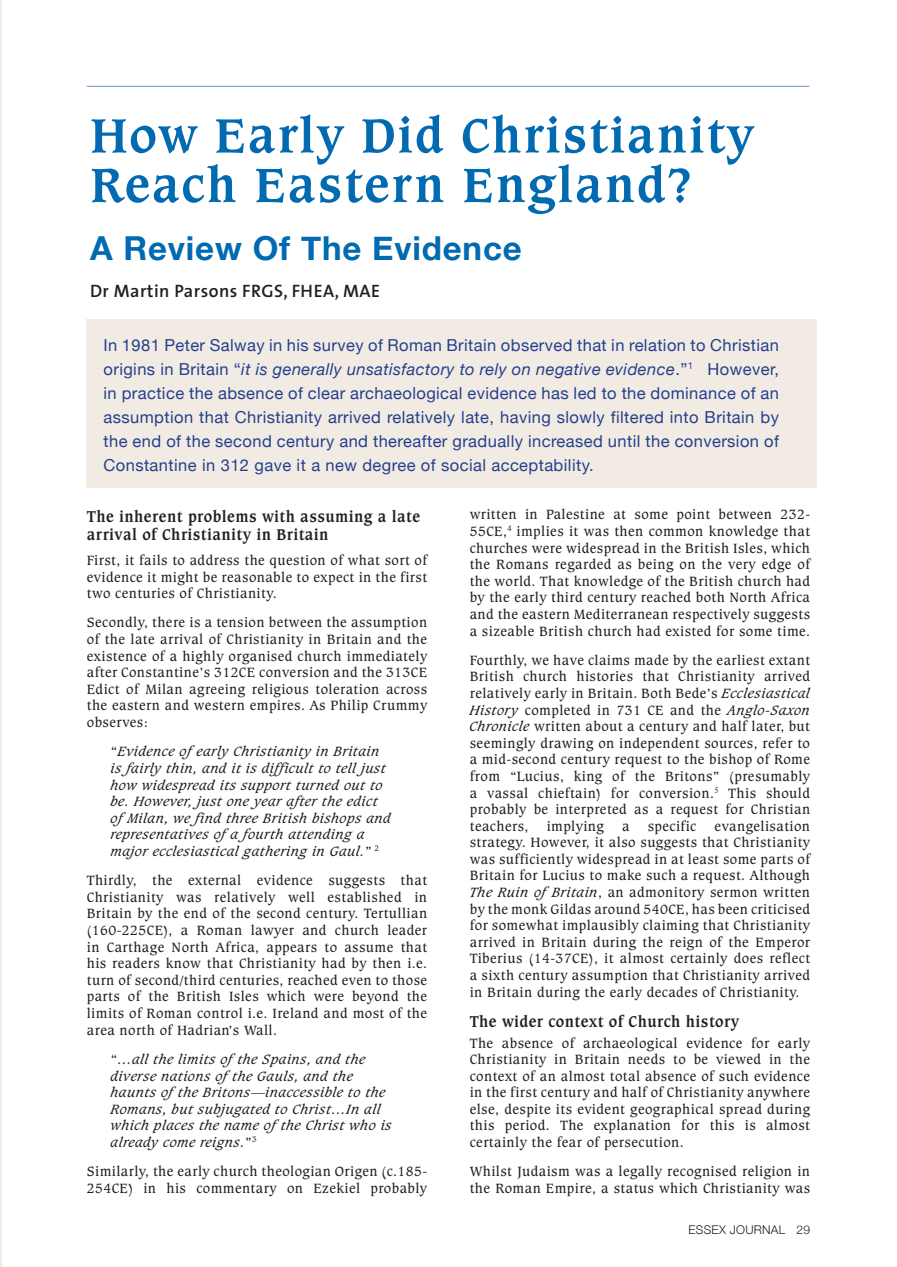
<style>
.page{position:relative;width:897px;height:1267px;background:#fff}
.page>*{position:absolute;margin:0;border:0;box-sizing:border-box;transform-origin:0 0}
.t1{font:700 51px/49.5px "Caxton BT";letter-spacing:.025em;color:#016ab0}
.t2{font:700 33px "Helvetica Neue";letter-spacing:.025em;color:#016ab0}
.t3{font:600 18px "The Sans";letter-spacing:.025em;color:#231f20}
.t4{font:16.5px/24px "Helvetica Neue";letter-spacing:.025em;color:#253f8e;text-align:justify}
.t5{font:700 16.5px/18.1px "Caxton BT";letter-spacing:.025em;color:#231f20;scale:.94 1}
.t6{font:14.25px/16.6px "Caxton BT";letter-spacing:.025em;color:#231f20;text-align:justify}
.t7{font:italic 14.25px/16.6px "Caxton BT";letter-spacing:.025em;color:#231f20}
.t8{font:300 12px "Helvetica Neue";letter-spacing:.025em;color:#231f20}
.s1{font-style:italic}
.s2{font-style:normal}
</style>
<div class="page">
<hr style="left:0;top:0;width:2px;height:1266px;background:#f1ebe3">
<hr style="left:87px;top:86px;width:722px;height:1px;background:#6893c8">
<div style="left:87px;top:319px;width:729px;height:168px;background:#f1ebe3"></div>
<h1 class="t1" style="left:90px;top:110px;width:665px">How Early Did Christianity<br>Reach Eastern England?</h1>
<h2 class="t2" style="left:90px;top:222px;width:433px">A Review Of The Evidence</h2>
<p class="t3" style="left:90px;top:276px;width:291px">Dr Martin Parsons FRGS, FHEA, MAE</p>
<p class="t4" style="left:103px;top:334px;width:676px">In 1981 Peter Salway in his survey of Roman Britain observed that in relation to Christian origins in Britain “<span class="s1">it is generally unsatisfactory to rely on negative evidence</span>.”<sup>1</sup> However, in practice the absence of clear archaeological evidence has led to the dominance of an assumption that Christianity arrived relatively late, having slowly filtered into Britain by the end of the second century and thereafter gradually increased until the conversion of Constantine in 312 gave it a new degree of social acceptability.</p>
<p class="t5" style="left:87px;top:507px;width:356px">The inherent problems with assuming a late arrival of Christianity in Britain</p>
<p class="t6" style="left:87px;top:551px;width:342px">First, it fails to address the question of what sort of evidence it might be reasonable to expect in the first two centuries of Christianity.</p>
<p class="t6" style="left:87px;top:614px;width:342px">Secondly, there is a tension between the assumption of the late arrival of Christianity in Britain and the existence of a highly organised church immediately after Constantine’s 312CE conversion and the 313CE Edict of Milan agreeing religious toleration across the eastern and western empires. As Philip Crummy observes:</p>
<p class="t7" style="left:111px;top:743px;width:282px"><span class="s2">“</span>Evidence ofearly Christianity in Britain is fairly thin, and it is difficult to tell just how widespread its support turned out to be. However, just one year after the edict ofMilan, we find three British bishops and representatives ofa fourth attending a major ecclesiastical gathering in Gaul.<span class="s2">”</span> <sup>2</sup></p>
<p class="t6" style="left:87px;top:871px;width:342px">Thirdly, the external evidence suggests that Christianity was relatively well established in Britain by the end of the second century. Tertullian (160-225CE), a Roman lawyer and church leader in Carthage North Africa, appears to assume that his readers know that Christianity had by then i.e. turn of second/third centuries, reached even to those parts of the British Isles which were beyond the limits of Roman control i.e. Ireland and most of the area north of Hadrian’s Wall.</p>
<p class="t7" style="left:111px;top:1050px;width:283px"><span class="s2">“</span>…all the limits ofthe Spains, and the diverse nations ofthe Gauls, and the haunts ofthe Britons—inaccessible to the Romans, but subjugated to Christ…In all which places the name ofthe Christ who is already come reigns.<span class="s2">”</span><sup>3</sup></p>
<p class="t6" style="left:87px;top:1162px;width:342px">Similarly, the early church theologian Origen (c.185-<br>254CE) in his commentary on Ezekiel probably</p>
<p class="t6" style="left:469px;top:506px;width:342px">written in Palestine at some point between 232- 55CE,<sup>4</sup> implies it was then common knowledge that churches were widespread in the British Isles, which the Romans regarded as being on the very edge of the world. That knowledge of the British church had by the early third century reached both North Africa and the eastern Mediterranean respectively suggests a sizeable British church had existed for some time.</p>
<p class="t6" style="left:469px;top:651px;width:342px">Fourthly, we have claims made by the earliest extant British church histories that Christianity arrived relatively early in Britain. Both Bede’s <span class="s1">Ecclesiastical History</span> completed in 731 CE and the <span class="s1">Anglo-Saxon Chronicle</span> written about a century and half later, but seemingly drawing on independent sources, refer to a mid-second century request to the bishop of Rome from “Lucius, king of the Britons” (presumably a vassal chieftain) for conversion.<sup>5</sup> This should probably be interpreted as a request for Christian teachers,</p>
<p class="t6" style="left:546px;top:817px;width:59px">implying</p>
<p class="t6" style="left:622px;top:817px;width:9px">a</p>
<p class="t6" style="left:647px;top:817px;width:50px">specific</p>
<p class="t6" style="left:469px;top:817px;width:342px;text-indent:245px">evangelisation strategy. However, it also suggests that Christianity was sufficiently widespread in at least some parts of Britain for Lucius to make such a request. Although <span class="s1">The Ruin ofBritain</span>, an admonitory sermon written by the monk Gildas around 540CE, has been criticised for somewhat implausibly claiming that Christianity arrived in Britain during the reign of the Emperor Tiberius (14-37CE), it almost certainly does reflect a sixth century assumption that Christianity arrived in Britain during the early decades of Christianity.</p>
<p class="t5" style="left:469px;top:1011px;width:288px">The wider context of Church history</p>
<p class="t6" style="left:469px;top:1034px;width:342px">The absence of archaeological evidence for early Christianity in Britain needs to be viewed in the context of an almost total absence of such evidence in the first century and half of Christianity anywhere else, despite its evident geographical spread during this period. The explanation for this is almost certainly the fear of persecution.</p>
<p class="t6" style="left:469px;top:1162px;width:342px">Whilst Judaism was a legally recognised religion in the Roman Empire, a status which Christianity was</p>
<p class="t8" style="left:688px;top:1220px;width:123px">ESSEX JOURNAL 29</p>
</div>
